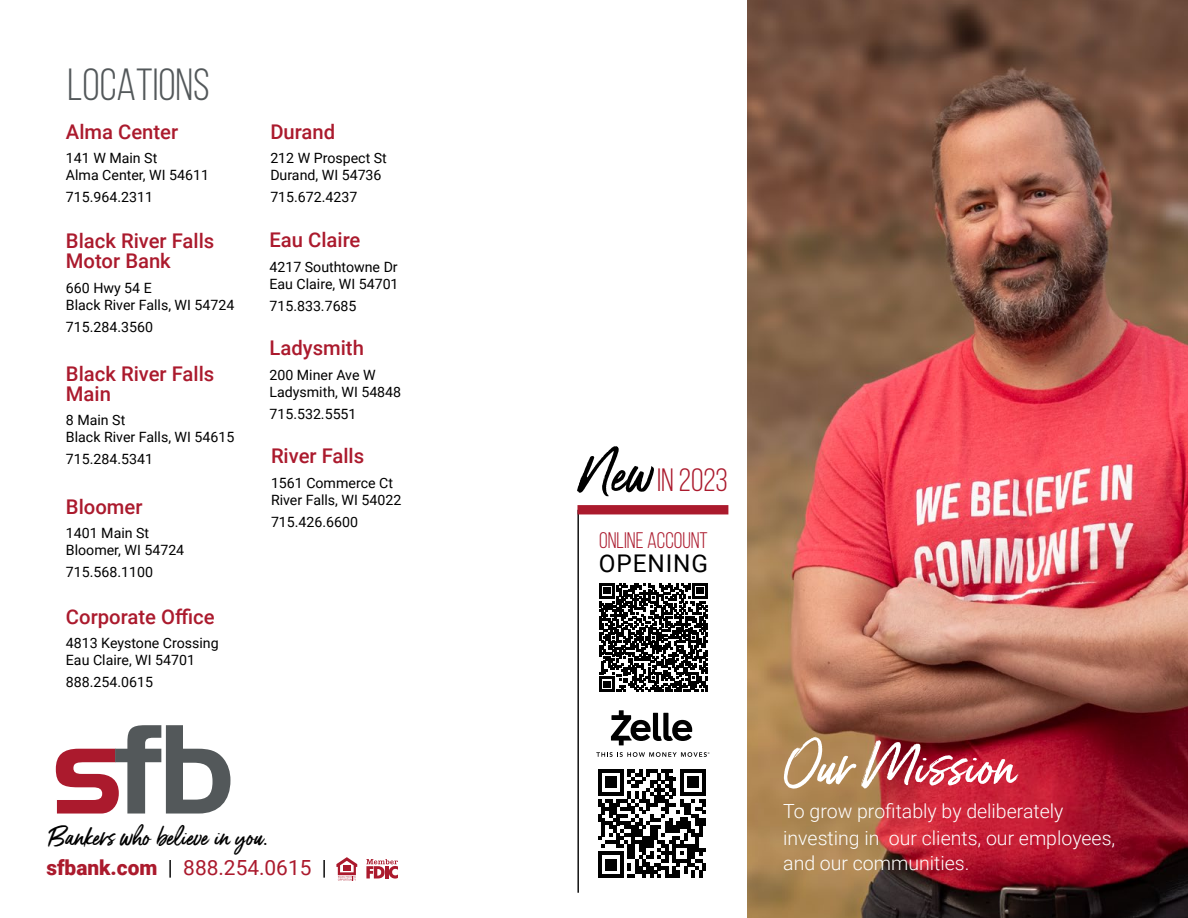
<style>
.page{position:relative;width:1188px;height:918px;background:#fff}
.page>*{position:absolute;margin:0;border:0;box-sizing:border-box;transform-origin:0 0}
.t1{font:56.1px "Gotcha";color:#fff}
.t2{font:45px "Bebas Neue";color:#53585a}
.t3{font:32.25px "Bebas Neue";color:#ab1a2d}
.t4{font:25.95px "Gotcha";color:#000}
.t5{font:24.3px "Roboto";letter-spacing:.035em;color:#000}
.t6{font:22.5px "Bebas Neue";color:#ab1a2d}
.t7{font:20.85px "Roboto";color:#ab1a2d}
.t8{font:500 20.25px/20.2px "Roboto";color:#ab1a2d}
.t9{font:300 19.5px/25.7px "Roboto";color:#fff}
.t10{font:14.1px/17px "Roboto";color:#000}
.s1{font-family:"Roboto";font-weight:300}
.s2{font-weight:900}
.s3{color:#000}
.s4{font-family:"Gotcha";font-size:55.65px;color:#000}
</style>
<div class="page">
<img style="left:748px;top:0;width:440px;height:918px">
<svg style="left:366px;top:859px;width:32px;height:20px"></svg>
<svg style="left:336px;top:857px;width:21px;height:24px"></svg>
<svg style="left:56px;top:725px;width:174px;height:89px"></svg>
<svg style="left:599px;top:583px;width:109px;height:109px"></svg>
<svg style="left:598px;top:769px;width:108px;height:109px"></svg>
<svg style="left:611px;top:710px;width:81px;height:35px"></svg>
<svg style="left:596px;top:752px;width:114px;height:5px"></svg>
<hr style="left:577px;top:510px;width:2px;height:383px;background:#000">
<div style="left:577px;top:505px;width:151px;height:9px;background:#ab1a2d"></div>
<h2 class="t2" style="left:68px;top:60px;width:144px">LOCATIONS</h2>
<h3 class="t8" style="left:66px;top:121px;width:114px">Alma Center</h3>
<p class="t10" style="left:66px;top:149px;width:145px">141 W Main St<br>Alma Center, WI 54611</p>
<p class="t10" style="left:66px;top:188px;width:89px">715.964.2311</p>
<h3 class="t8" style="left:66px;top:230px;width:150px">Black River Falls<br>Motor Bank</h3>
<p class="t10" style="left:66px;top:279px;width:170px">660 Hwy 54 E<br>Black River Falls, WI 54724</p>
<p class="t10" style="left:66px;top:318px;width:89px">715.284.3560</p>
<h3 class="t8" style="left:66px;top:363px;width:150px">Black River Falls<br>Main</h3>
<p class="t10" style="left:66px;top:411px;width:170px">8 Main St<br>Black River Falls, WI 54615</p>
<p class="t10" style="left:66px;top:450px;width:89px">715.284.5341</p>
<h3 class="t8" style="left:66px;top:496px;width:78px">Bloomer</h3>
<p class="t10" style="left:66px;top:524px;width:120px">1401 Main St<br>Bloomer, WI 54724</p>
<p class="t10" style="left:66px;top:563px;width:89px">715.568.1100</p>
<h3 class="t8" style="left:66px;top:605px;width:150px">Corporate Office</h3>
<p class="t10" style="left:66px;top:634px;width:154px">4813 Keystone Crossing<br>Eau Claire, WI 54701</p>
<p class="t10" style="left:66px;top:673px;width:89px">888.254.0615</p>
<h3 class="t8" style="left:270px;top:121px;width:66px">Durand</h3>
<p class="t10" style="left:270px;top:149px;width:118px">212 W Prospect St<br>Durand, WI 54736</p>
<p class="t10" style="left:270px;top:188px;width:89px">715.672.4237</p>
<h3 class="t8" style="left:270px;top:229px;width:93px">Eau Claire</h3>
<p class="t10" style="left:270px;top:258px;width:131px">4217 Southtowne Dr<br>Eau Claire, WI 54701</p>
<p class="t10" style="left:270px;top:297px;width:89px">715.833.7685</p>
<h3 class="t8" style="left:270px;top:337px;width:96px">Ladysmith</h3>
<p class="t10" style="left:270px;top:366px;width:133px">200 Miner Ave W<br>Ladysmith, WI 54848</p>
<p class="t10" style="left:270px;top:405px;width:89px">715.532.5551</p>
<h3 class="t8" style="left:271px;top:445px;width:95px">River Falls</h3>
<p class="t10" style="left:271px;top:474px;width:132px">1561 Commerce Ct<br>River Falls, WI 54022</p>
<p class="t10" style="left:271px;top:513px;width:89px">715.426.6600</p>
<h3 class="t4" style="left:48px;top:819px;width:222px">Bankers who believe in you<span class="s1">.</span></h3>
<h3 class="t7" style="left:46px;top:853px;width:282px"><span class="s2">sfbank.com</span> <span class="s3">|</span> 888.254.0615 <span class="s3">|</span></h3>
<h3 class="t3" style="left:579px;top:463px;width:150px"><span class="s4">New</span>IN 2023</h3>
<h3 class="t6" style="left:599px;top:528px;width:110px">ONLINE ACCOUNT</h3>
<h3 class="t5" style="left:599px;top:546px;width:111px">OPENING</h3>
<h1 class="t1" style="left:783px;top:728px;width:233px">Our Mission</h1>
<h3 class="t9" style="left:783px;top:798px;width:334px">To grow profitably by deliberately investing in our clients, our employees, and our communities.</h3>
</div>
